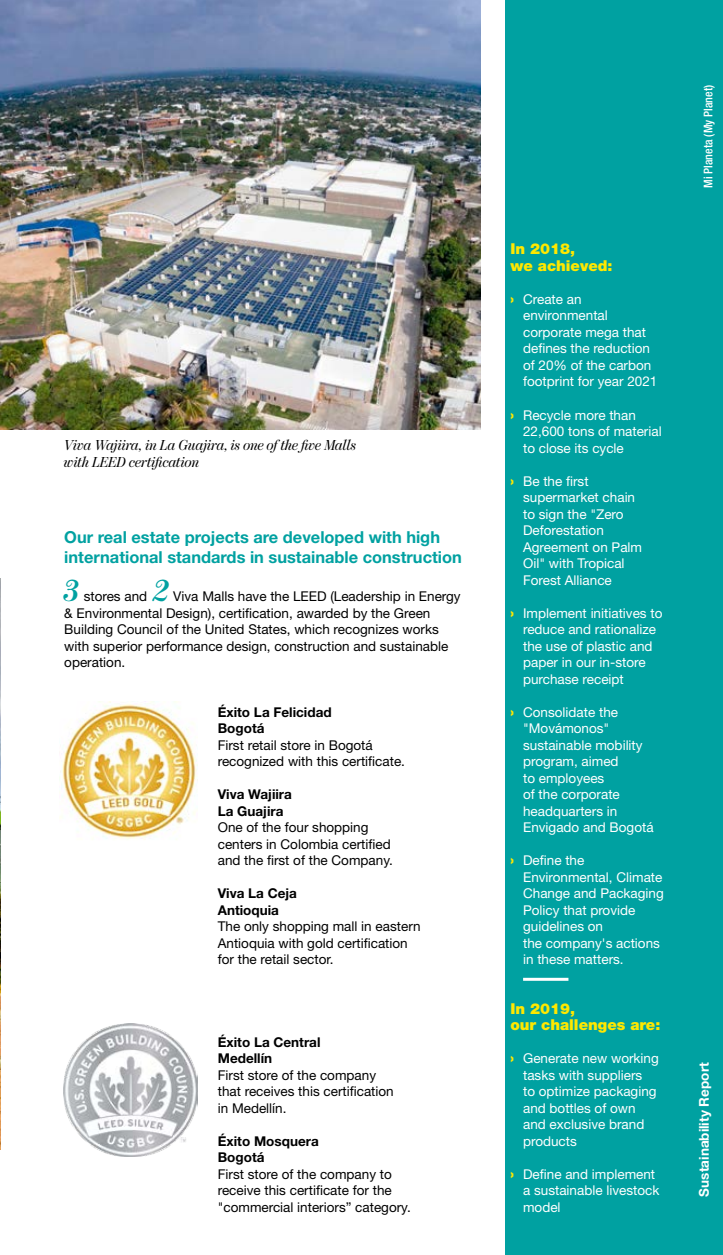
<style>
.page{position:relative;width:723px;height:1255px;background:#fff}
.page>*{position:absolute;margin:0;border:0;box-sizing:border-box;transform-origin:0 0}
.t1{font:italic 700 31.5px "Moderno FB";color:#00a1a1}
.t2{font:700 16.5px/19.8px "Helvetica Neue LT Std";color:#00a1a1}
.t3{font:900 15px/16.5px "Helvetica Neue LT Std";color:#ffe800}
.t4{font:italic 14.25px/16.5px "Moderno FB";color:#000}
.t5{font:13.5px/16.5px "Helvetica Neue LT Std";color:#fff}
.t6{font:13.5px/16.5px "Helvetica Neue LT Std";color:#000}
.t7{font:700 13.5px/16.5px "Helvetica Neue LT Std";color:#000}
.t8{font:700 13.5px "Helvetica Neue LT Std";color:#fff}
.t9{font:500 condensed 12px "Helvetica Neue LT Std";color:#fff}
.s1{font-weight:900;font-size:15px;color:#ffe800}
</style>
<div class="page">
<img style="left:64px;top:1023px;width:133px;height:133px">
<img style="left:60px;top:701px;width:138px;height:139px">
<img style="left:0;top:578px;width:1px;height:570px">
<img style="left:0;top:0;width:480px;height:429px">
<div style="left:505px;top:0;width:189px;height:1254px;background:#00a1a1"></div>
<hr style="left:523px;top:977px;width:45px;height:3px;background:#fff">
<div style="left:685px;top:0;width:38px;height:1254px;background:#00a1a1"></div>
<p class="t4" style="left:64px;top:437px;width:294px">Viva Wajiira, in La Guajira, is one of the five Malls with LEED certification</p>
<p class="t2" style="left:64px;top:527px;width:399px">Our real estate projects are developed with high international standards in sustainable construction</p>
<h1 class="t1" style="left:64px;top:572px;width:17px">3</h1>
<p class="t6" style="left:84px;top:588px;width:65px">stores and</p>
<h1 class="t1" style="left:154px;top:572px;width:17px">2</h1>
<p class="t6" style="left:64px;top:588px;width:398px;text-indent:109px">Viva Malls have the LEED (Leadership in Energy &amp; Environmental Design), certification, awarded by the Green Building Council of the United States, which recognizes works with superior performance design, construction and sustainable operation.</p>
<p class="t7" style="left:218px;top:703px;width:115px">Éxito La Felicidad<br>Bogotá</p>
<p class="t6" style="left:218px;top:736px;width:189px">First retail store in Bogotá recognized with this certificate.</p>
<p class="t7" style="left:218px;top:785px;width:76px">Viva Wajiira<br>La Guajira</p>
<p class="t6" style="left:218px;top:819px;width:177px">One of the four shopping centers in Colombia certified and the first of the Company.</p>
<p class="t7" style="left:218px;top:884px;width:81px">Viva La Ceja<br>Antioquia</p>
<p class="t6" style="left:218px;top:918px;width:204px">The only shopping mall in eastern<br>Antioquia with gold certification for the retail sector.</p>
<p class="t7" style="left:218px;top:1033px;width:104px">Éxito La Central<br>Medellín</p>
<p class="t6" style="left:218px;top:1066px;width:178px">First store of the company that receives this certification in Medellín.</p>
<p class="t7" style="left:218px;top:1132px;width:102px">Éxito Mosquera<br>Bogotá</p>
<p class="t6" style="left:218px;top:1165px;width:195px">First store of the company to receive this certificate for the "commercial interiors” category.</p>
<p class="t3" style="left:510px;top:241px;width:104px">In 2018,<br>we achieved:</p>
<p class="t5" style="left:523px;top:291px;width:136px;text-indent:-13px"><span class="s1">›</span> Create an environmental corporate mega that defines the reduction of 20% of the carbon footprint for year 2021</p>
<p class="t5" style="left:523px;top:406px;width:140px;text-indent:-13px"><span class="s1">›</span> Recycle more than<br>22,600 tons of material to close its cycle</p>
<p class="t5" style="left:523px;top:472px;width:121px;text-indent:-13px"><span class="s1">›</span> Be the first supermarket chain to sign the "Zero<br>Deforestation<br>Agreement on Palm<br>Oil" with Tropical<br>Forest Alliance</p>
<p class="t5" style="left:523px;top:604px;width:141px;text-indent:-13px"><span class="s1">›</span> Implement initiatives to reduce and rationalize the use of plastic and paper in our in-store purchase receipt</p>
<p class="t5" style="left:523px;top:703px;width:132px;text-indent:-13px"><span class="s1">›</span> Consolidate the "Movámonos" sustainable mobility program, aimed<br>to employees<br>of the corporate headquarters in<br>Envigado and Bogotá</p>
<p class="t5" style="left:523px;top:852px;width:142px;text-indent:-13px"><span class="s1">›</span> Define the<br>Environmental, Climate<br>Change and Packaging<br>Policy that provide guidelines on<br>the company's actions in these matters.</p>
<p class="t3" style="left:510px;top:1000px;width:152px">In 2019,<br>our challenges are:</p>
<p class="t5" style="left:523px;top:1050px;width:137px;text-indent:-13px"><span class="s1">›</span> Generate new working tasks with suppliers<br>to optimize packaging and bottles of own and exclusive brand products</p>
<p class="t5" style="left:523px;top:1165px;width:138px;text-indent:-13px"><span class="s1">›</span> Define and implement a sustainable livestock model</p>
<p class="t9" style="left:701px;top:188px;width:104px;rotate:-90deg">Mi Planeta (My Planet)</p>
<p class="t8" style="left:695px;top:1196px;width:135px;rotate:-90deg">Sustainability Report</p>
</div>
